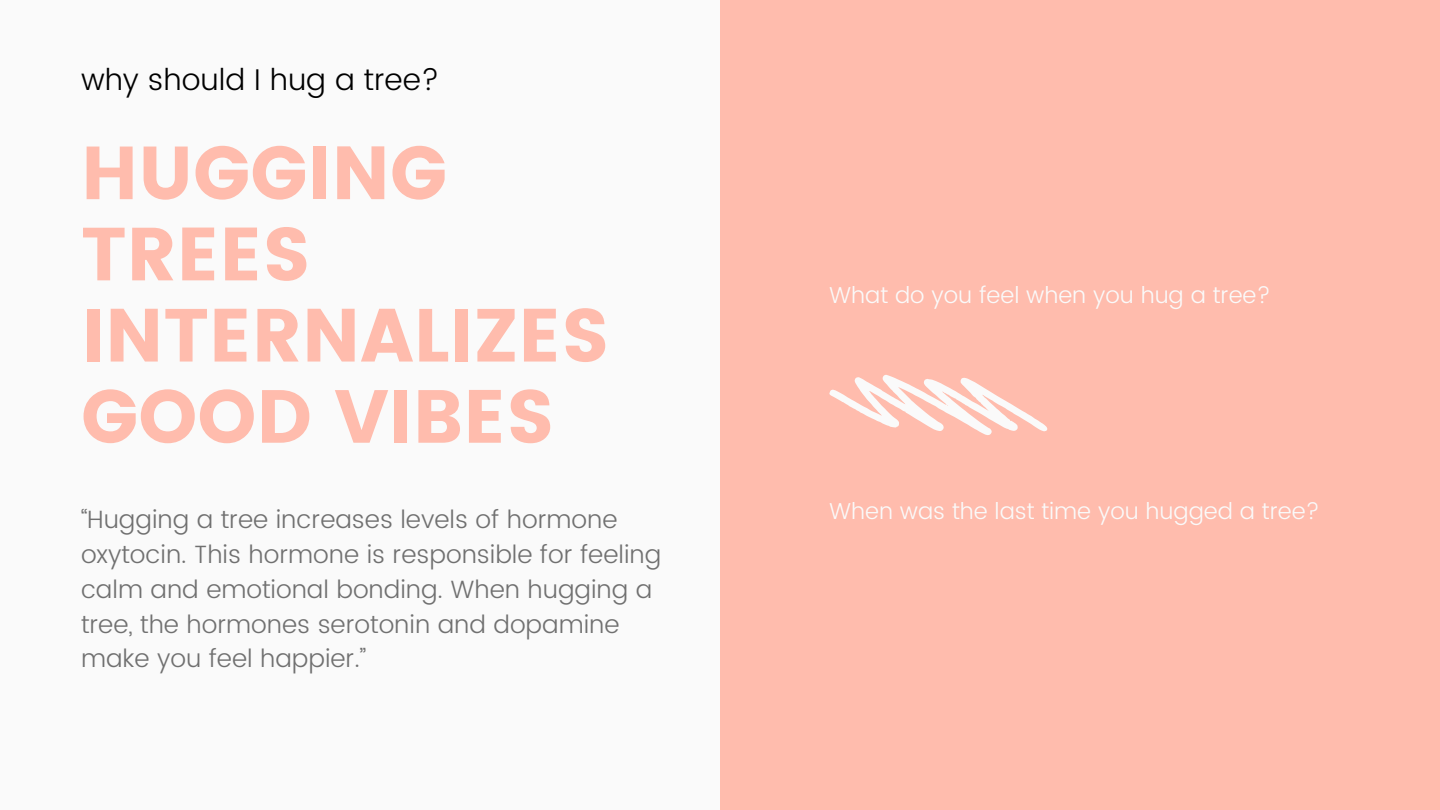
<style>
.page{position:relative;width:1440px;height:810px;background:#fafafa}
.page>*{position:absolute;margin:0;border:0;box-sizing:border-box;transform-origin:0 0}
.t1{font:75px/81.2px "Poppins";color:#ffbcad}
.t2{font:300 30px "Poppins";color:#000}
.t3{font:300 25px/34.8px "Poppins";color:#707070}
.t4{font:300 23px "Poppins";color:#fafafa}
</style>
<div class="page">
<div style="left:720px;top:0;width:720px;height:810px;background:#ffbcad"></div>
<svg style="left:829px;top:375px;width:218px;height:60px"></svg>
<p class="t2" style="left:81px;top:62px;width:360px">why should I hug a tree?</p>
<p class="t1" style="left:81px;top:133px;width:530px">HUGGING<br>TREES<br>INTERNALIZES<br>GOOD VIBES</p>
<p class="t3" style="left:81px;top:502px;width:582px">“Hugging a tree increases levels of hormone oxytocin. This hormone is responsible for feeling calm and emotional bonding. When hugging a tree, the hormones serotonin and dopamine make you feel happier.”</p>
<p class="t4" style="left:829px;top:281px;width:443px">What do you feel when you hug a tree?</p>
<p class="t4" style="left:829px;top:497px;width:492px">When was the last time you hugged a tree?</p>
</div>
